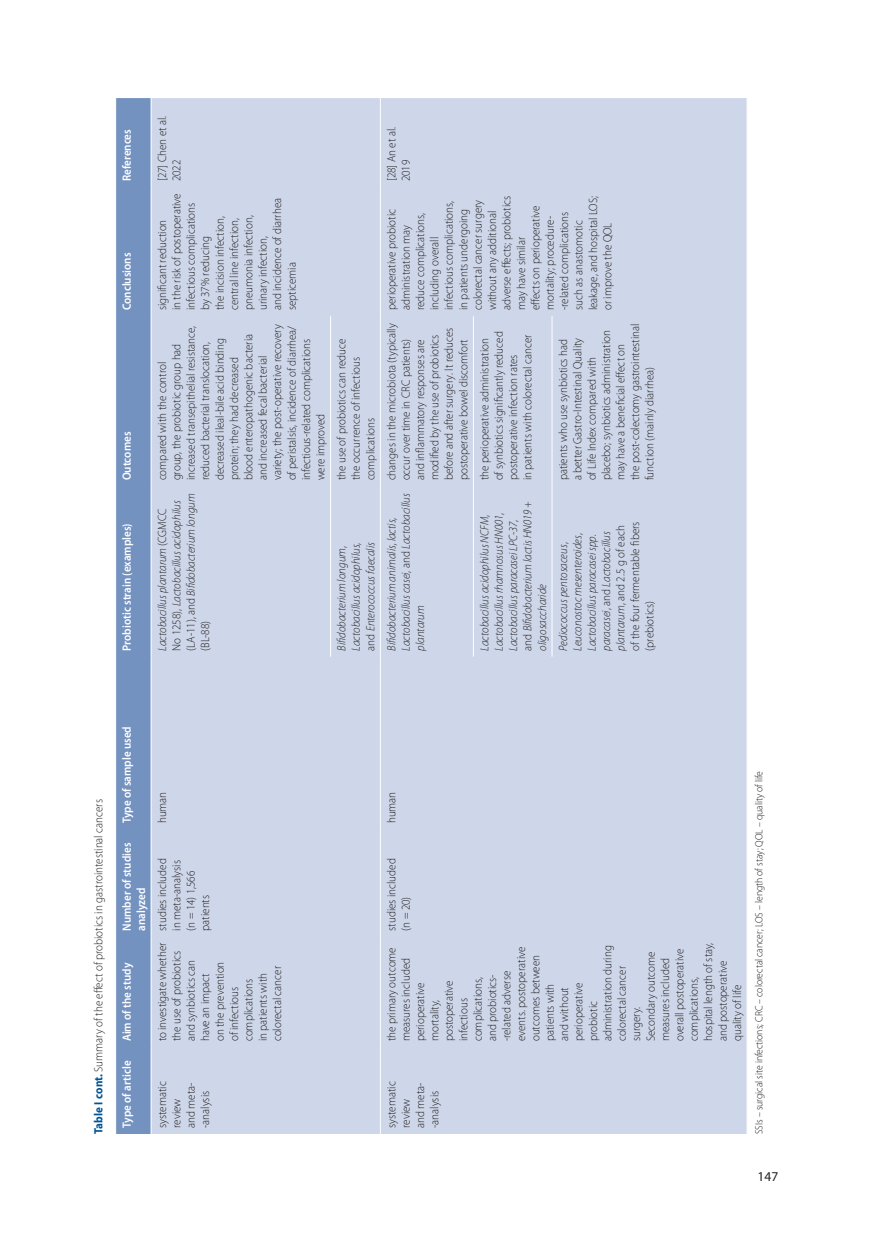
<style>
.page{position:relative;width:872px;height:1234px;background:#fff}
.page>*{position:absolute;margin:0;border:0;box-sizing:border-box;transform-origin:0 0}
.t1{font:13.5px "Myriad Pro";color:#231f20}
._13_Tabela_tekst{font:300 12px/14.4px "Myriad Pro";color:#231f20;scale:.92 1}
._13_Tabela_tekst-2{font:italic 300 12px/14.4px "Myriad Pro";color:#231f20;scale:.92 1}
._13_Tabela_naglowek{font:600 12px/14.4px "Myriad Pro";color:#fff;scale:.92 1}
._13_Tabela_tytul{font:300 12px "Myriad Pro";color:#231f20;scale:.92 1}
._13_Tabela_przypis{font:300 10.5px "Myriad Pro";color:#231f20;scale:.92 1}
.s1{font-style:normal}
.s2{font-weight:700;color:#005495}
</style>
<div class="page">
<div style="left:116px;top:98px;width:35px;height:1035px;background:#7492c0"></div>
<div style="left:152px;top:98px;width:594px;height:1035px;background:#ced7e9"></div>
<hr style="left:330px;top:486px;width:1px;height:170px;background:#fff">
<hr style="left:330px;top:316px;width:1px;height:170px;background:#fff">
<hr style="left:473px;top:486px;width:1px;height:170px;background:#fff">
<hr style="left:473px;top:316px;width:1px;height:170px;background:#fff">
<hr style="left:551px;top:486px;width:1px;height:170px;background:#fff">
<hr style="left:551px;top:316px;width:1px;height:170px;background:#fff">
<hr style="left:380px;top:1047px;width:1px;height:86px;background:#fff">
<hr style="left:380px;top:936px;width:1px;height:111px;background:#fff">
<hr style="left:380px;top:829px;width:1px;height:107px;background:#fff">
<hr style="left:380px;top:656px;width:1px;height:173px;background:#fff">
<hr style="left:380px;top:486px;width:1px;height:170px;background:#fff">
<hr style="left:380px;top:316px;width:1px;height:170px;background:#fff">
<hr style="left:380px;top:187px;width:1px;height:129px;background:#fff">
<hr style="left:380px;top:98px;width:1px;height:89px;background:#fff">
<p class="_13_Tabela_naglowek" style="left:119px;top:181px;width:58px;rotate:-90deg">References</p>
<p class="_13_Tabela_naglowek" style="left:119px;top:310px;width:64px;rotate:-90deg">Conclusions</p>
<p class="_13_Tabela_naglowek" style="left:119px;top:480px;width:54px;rotate:-90deg">Outcomes</p>
<p class="_13_Tabela_naglowek" style="left:119px;top:650px;width:140px;rotate:-90deg">Probiotic strain (examples)</p>
<p class="_13_Tabela_tekst" style="left:155px;top:181px;width:72px;rotate:-90deg">[27] Chen et al.<br>2022</p>
<p class="_13_Tabela_tekst" style="left:155px;top:310px;width:128px;rotate:-90deg">significant reduction<br>in the risk of postoperative infectious complications by 37% reducing<br>the incision infection, central line infection, pneumonia infection, urinary infection,<br>and incidence of diarrhea septicemia</p>
<p class="_13_Tabela_tekst" style="left:155px;top:480px;width:171px;rotate:-90deg">compared with the control<br>group, the probiotic group had increased transepithelial resistance, reduced bacterial translocation, decreased ileal-bile acid binding protein; they had decreased<br>blood enteropathogenic bacteria and increased fecal bacterial variety; the post-operative recovery of peristalsis, incidence of diarrhea/ infectious-related complications were improved</p>
<p class="_13_Tabela_tekst-2" style="left:155px;top:650px;width:172px;rotate:-90deg">Lactobacillus plantarum <span class="s1">(CGMCC<br>No 1258),</span> Lactobacillus acidophilus <span class="s1">(LA-11), and</span> Bifidobacterium longum <span class="s1">(BL-88)</span></p>
<p class="_13_Tabela_tekst" style="left:334px;top:480px;width:155px;rotate:-90deg">the use of probiotics can reduce the occurrence of infectious complications</p>
<p class="_13_Tabela_tekst-2" style="left:334px;top:650px;width:119px;rotate:-90deg">Bifidobacterium longum<span class="s1">,<br></span>Lactobacillus acidophilus<span class="s1">, and</span> Enterococcus faecalis</p>
<p class="_13_Tabela_tekst" style="left:384px;top:181px;width:60px;rotate:-90deg">[28] An et al.<br>2019</p>
<p class="_13_Tabela_tekst" style="left:384px;top:310px;width:125px;rotate:-90deg">perioperative probiotic administration may reduce complications, including overall infectious complications, in patients undergoing colorectal cancer surgery without any additional adverse effects; probiotics may have similar<br>effects on perioperative mortality; procedure--related complications such as anastomotic leakage, and hospital LOS; or improve the QOL</p>
<p class="_13_Tabela_tekst" style="left:384px;top:480px;width:172px;rotate:-90deg">changes in the microbiota (typically occur over time in CRC patients) and inflammatory responses are modified by the use of probiotics before and after surgery. It reduces postoperative bowel discomfort</p>
<p class="_13_Tabela_tekst-2" style="left:384px;top:650px;width:172px;rotate:-90deg">Bifidobacterium animalis, lactis<span class="s1">,<br></span>Lactobacillus casei<span class="s1">, and</span> Lactobacillus plantarum</p>
<p class="_13_Tabela_tekst" style="left:477px;top:480px;width:163px;rotate:-90deg">the perioperative administration of synbiotics significantly reduced postoperative infection rates<br>in patients with colorectal cancer</p>
<p class="_13_Tabela_tekst-2" style="left:477px;top:650px;width:164px;rotate:-90deg">Lactobacillus acidophilus NCFM<span class="s1">,<br></span>Lactobacillus rhamnosus HN001<span class="s1">,<br></span>Lactobacillus paracasei LPC<span class="s1">-</span>37<span class="s1">, and</span> Bifidobacterium lactis HN019 + oligosaccharide</p>
<p class="_13_Tabela_tekst" style="left:556px;top:480px;width:172px;rotate:-90deg">patients who use synbiotics had<br>a better Gastro-Intestinal Quality<br>of Life Index compared with placebo; synbiotics administration may have a beneficial effect on<br>the post-colectomy gastrointestinal function (mainly diarrhea)</p>
<p class="_13_Tabela_tekst-2" style="left:556px;top:650px;width:142px;rotate:-90deg">Pediococcus pentosaceus<span class="s1">,<br></span>Leuconostoc mesenteroides<span class="s1">,<br></span>Lactobacillus paracasei spp. paracasei<span class="s1">, and</span> Lactobacillus plantarum<span class="s1">, and 2.5 g of each of the four fermentable fibers (prebiotics)</span></p>
<p class="_13_Tabela_tytul" style="left:91px;top:1133px;width:365px;rotate:-90deg"><span class="s2">Table I cont.</span> Summary of the effect of probiotics in gastrointestinal cancers</p>
<p class="_13_Tabela_naglowek" style="left:119px;top:823px;width:107px;rotate:-90deg">Type of sample used</p>
<p class="_13_Tabela_naglowek" style="left:119px;top:930px;width:97px;rotate:-90deg">Number of studies analyzed</p>
<p class="_13_Tabela_naglowek" style="left:119px;top:1041px;width:87px;rotate:-90deg">Aim of the study</p>
<p class="_13_Tabela_naglowek" style="left:119px;top:1127px;width:75px;rotate:-90deg">Type of article</p>
<p class="_13_Tabela_tekst" style="left:155px;top:823px;width:36px;rotate:-90deg">human</p>
<p class="_13_Tabela_tekst" style="left:155px;top:930px;width:80px;rotate:-90deg">studies included in meta-analysis (n = 14) 1,566 patients</p>
<p class="_13_Tabela_tekst" style="left:155px;top:1041px;width:109px;rotate:-90deg">to investigate whether the use of probiotics and synbiotics can have an impact<br>on the prevention<br>of infectious complications<br>in patients with colorectal cancer</p>
<p class="_13_Tabela_tekst" style="left:155px;top:1127px;width:52px;rotate:-90deg">systematic review and meta-</p>
<p class="_13_Tabela_tekst" style="left:198px;top:1127px;width:42px;rotate:-90deg">-analysis</p>
<p class="_13_Tabela_tekst" style="left:384px;top:823px;width:36px;rotate:-90deg">human</p>
<p class="_13_Tabela_tekst" style="left:384px;top:930px;width:80px;rotate:-90deg">studies included (n = 20)</p>
<p class="_13_Tabela_tekst" style="left:384px;top:1041px;width:106px;rotate:-90deg">the primary outcome measures included perioperative mortality, postoperative infectious complications,<br>and probiotics--related adverse events. postoperative outcomes between patients with<br>and without perioperative probiotic administration during colorectal cancer surgery.</p>
<p class="_13_Tabela_tekst" style="left:643px;top:1041px;width:109px;rotate:-90deg">Secondary outcome measures included overall postoperative complications, hospital length of stay, and postoperative quality of life</p>
<p class="_13_Tabela_tekst" style="left:384px;top:1127px;width:52px;rotate:-90deg">systematic review and meta-</p>
<p class="_13_Tabela_tekst" style="left:427px;top:1127px;width:42px;rotate:-90deg">-analysis</p>
<p class="_13_Tabela_przypis" style="left:752px;top:1133px;width:396px;rotate:-90deg">SSIs – surgical site infections; CRC – colorectal cancer; LOS – length of stay; QOL – quality of life</p>
<p class="t1" style="left:757px;top:1168px;width:22px">147</p>
</div>
